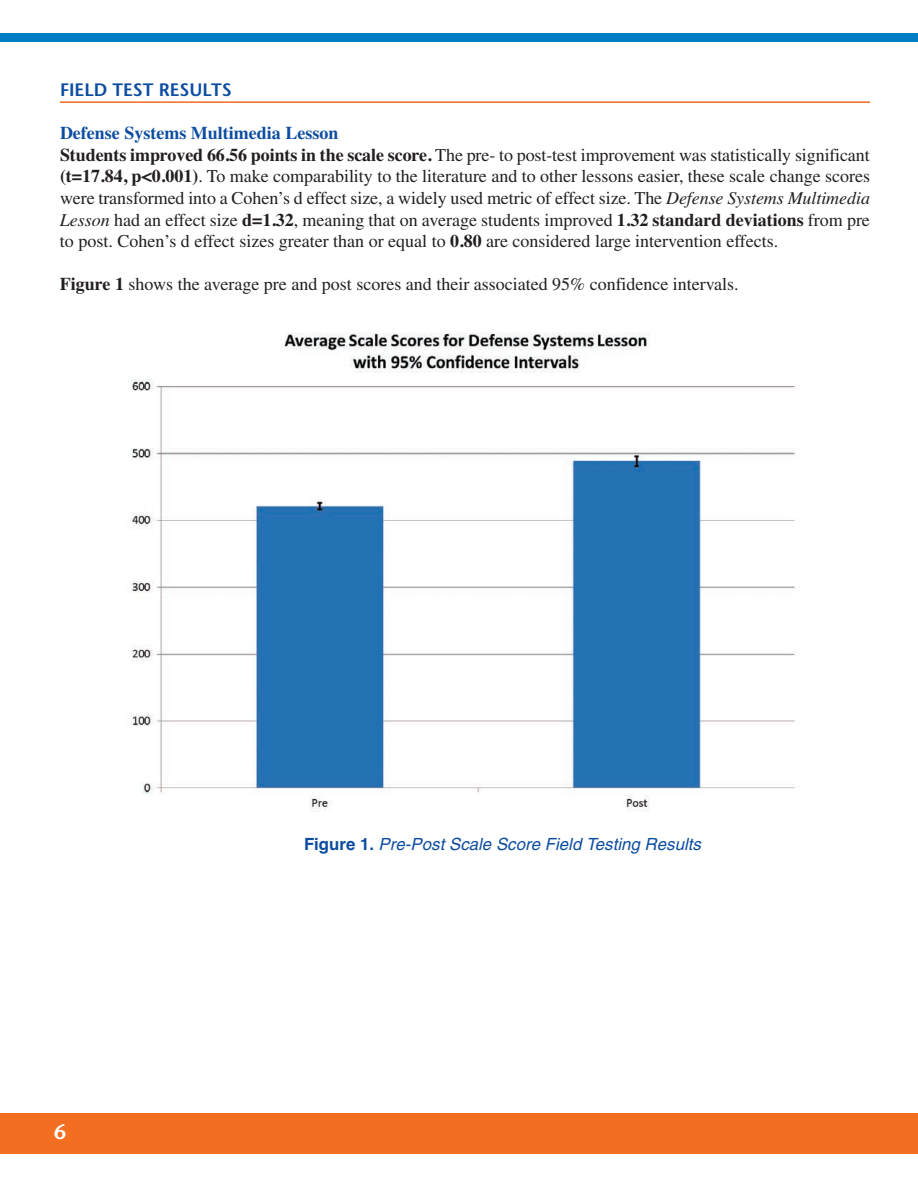
<style>
.page{position:relative;width:918px;height:1188px;background:#fff}
.page>*{position:absolute;margin:0;border:0;box-sizing:border-box;transform-origin:0 0}
.t1{font:600 21px "Stone Sans";color:#fff}
.t2{font:18px/21.6px "Times";color:#231f20}
.t3{font:600 18px "Stone Sans";color:#0d4da1}
.t4{font:italic 16.8px "Helvetica";letter-spacing:.005em;color:#0d4da1}
.s1{font-weight:700;color:#0d4da1}
.s2{font-weight:700}
.s3{font-style:italic}
.s4{font-weight:700;font-style:normal}
</style>
<div class="page">
<hr style="left:60px;top:101px;width:810px;height:2px;background:#f36e21">
<div style="left:0;top:1113px;width:918px;height:41px;background:#f36e21"></div>
<div style="left:0;top:33px;width:918px;height:9px;background:#007ec5"></div>
<img style="left:131px;top:332px;width:665px;height:480px">
<p class="t3" style="left:60px;top:83px;width:173px">FIELD TEST RESULTS</p>
<p class="t2" style="left:60px;top:124px;width:812px"><span class="s1">Defense Systems Multimedia Lesson<br></span><span class="s2">Students improved 66.56 points in the scale score.</span> The pre- to post-test improvement was statistically significant <span class="s2">(t=17.84, p&lt;0.001)</span>. To make comparability to the literature and to other lessons easier, these scale change scores were transformed into a Cohen’s d effect size, a widely used metric of effect size. The <span class="s3">Defense Systems Multimedia Lesson</span> had an effect size <span class="s2">d=1.32</span>, meaning that on average students improved <span class="s2">1.32 standard deviations</span> from pre to post. Cohen’s d effect sizes greater than or equal to <span class="s2">0.80</span> are considered large intervention effects.</p>
<p class="t2" style="left:60px;top:275px;width:680px"><span class="s2">Figure 1</span> shows the average pre and post scores and their associated 95% confidence intervals.</p>
<p class="t1" style="left:54px;top:1123px;width:14px">6</p>
<p class="t4" style="left:304px;top:838px;width:398px"><span class="s4">Figure 1.</span> Pre-Post Scale Score Field Testing Results</p>
</div>
